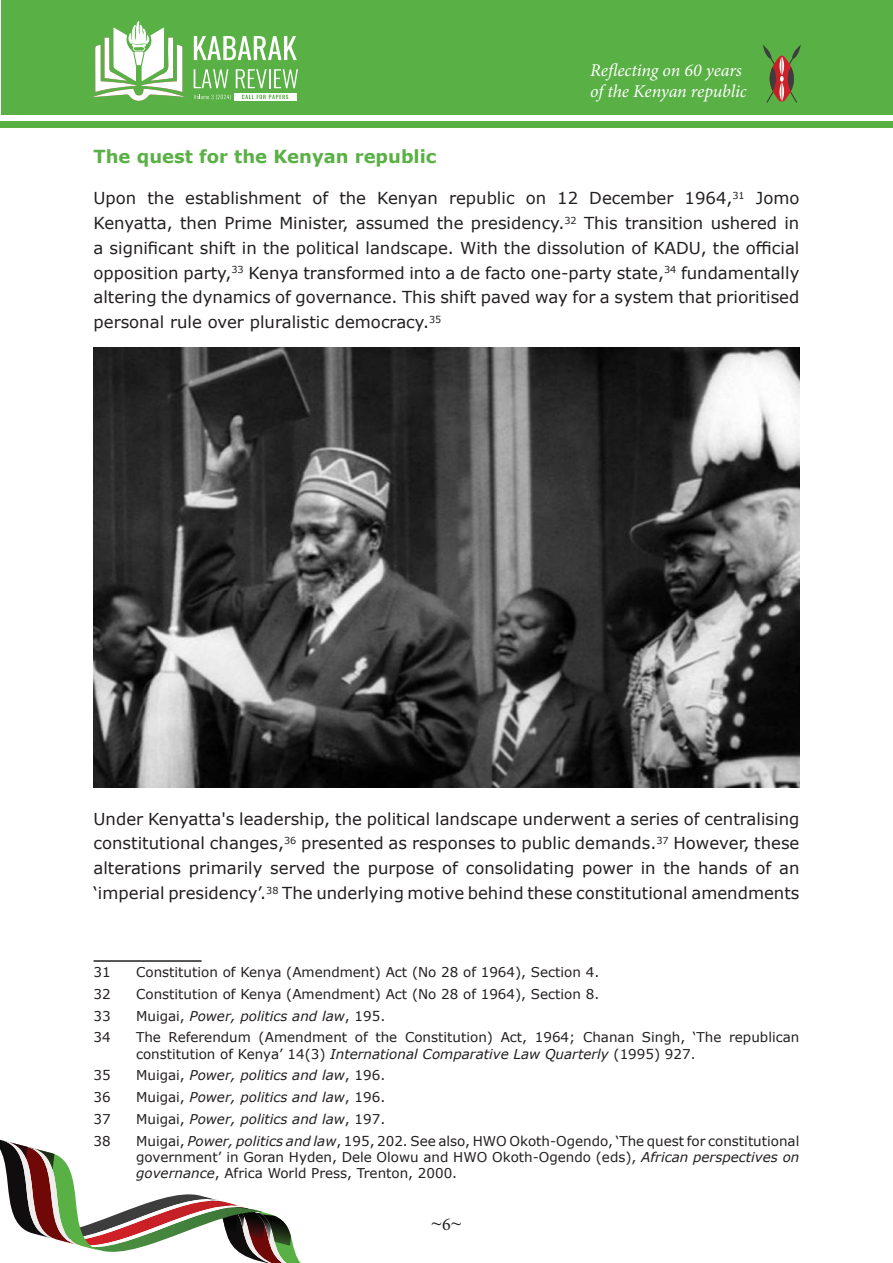
<style>
.page{position:relative;width:893px;height:1263px;background:#fff}
.page>*{position:absolute;margin:0;border:0;box-sizing:border-box;transform-origin:0 0}
.t1{font:italic 18px/21.6px "Minion Pro";letter-spacing:-.01em;color:#fff}
.t2{font:700 18px "Verdana";color:#59b045}
.t3{font:18px "Book Antiqua";color:#231f20}
.t4{font:16.5px/24.8px "Verdana";color:#231f20;text-align:justify}
.t5{font:13.5px/16.2px "Verdana";color:#231f20}
.t6{font:italic 13.5px "Verdana";color:#231f20}
.s1{font-style:normal}
.s2{font-style:italic}
.s3{font-family:"Minion Pro"}
</style>
<div class="page">
<svg style="left:0;top:1139px;width:301px;height:124px"></svg>
<div style="left:1px;top:0;width:891px;height:115px;background:#59b045"></div>
<svg style="left:194px;top:36px;width:103px;height:24px"></svg>
<svg style="left:194px;top:69px;width:34px;height:19px"></svg>
<svg style="left:236px;top:69px;width:62px;height:19px"></svg>
<svg style="left:235px;top:93px;width:62px;height:8px"></svg>
<svg style="left:194px;top:95px;width:37px;height:5px"></svg>
<svg style="left:242px;top:95px;width:46px;height:4px"></svg>
<svg style="left:93px;top:21px;width:92px;height:80px"></svg>
<svg style="left:763px;top:45px;width:38px;height:58px"></svg>
<div style="left:1px;top:121px;width:892px;height:7px;background:#59b045"></div>
<img style="left:94px;top:348px;width:705px;height:440px">
<hr style="left:94px;top:960px;width:108px;height:2px;background:#231f20">
<p class="t1" style="left:590px;top:59px;width:158px">Reflecting on 60 years of the Kenyan republic</p>
<p class="t2" style="left:94px;top:143px;width:344px">The quest for the Kenyan republic</p>
<p class="t4" style="left:94px;top:186px;width:707px">Upon the establishment of the Kenyan republic on 12 December 1964,<sup>31</sup> Jomo Kenyatta, then Prime Minister, assumed the presidency.<sup>32</sup> This transition ushered in a significant shift in the political landscape. With the dissolution of KADU, the official opposition party,<sup>33</sup> Kenya transformed into a de facto one-party state,<sup>34</sup> fundamentally altering the dynamics of governance. This shift paved way for a system that prioritised personal rule over pluralistic democracy.<sup>35</sup></p>
<p class="t4" style="left:94px;top:806px;width:707px">Under Kenyatta's leadership, the political landscape underwent a series of centralising constitutional changes,<sup>36</sup> presented as responses to public demands.<sup>37</sup> However, these alterations primarily served the purpose of consolidating power in the hands of an ‘imperial presidency’.<sup>38</sup> The underlying motive behind these constitutional amendments</p>
<p class="t5" style="left:94px;top:964px;width:19px">31</p>
<p class="t5" style="left:136px;top:964px;width:465px">Constitution of Kenya (Amendment) Act (No 28 of 1964), Section 4.</p>
<p class="t5" style="left:94px;top:986px;width:19px">32</p>
<p class="t5" style="left:136px;top:986px;width:465px">Constitution of Kenya (Amendment) Act (No 28 of 1964), Section 8.</p>
<p class="t5" style="left:94px;top:1007px;width:19px">33</p>
<p class="t6" style="left:136px;top:1006px;width:251px"><span class="s1">Muigai,</span> Power, politics and law<span class="s1">, 195.</span></p>
<p class="t5" style="left:94px;top:1029px;width:19px">34</p>
<p class="t5" style="left:136px;top:1029px;width:665px">The Referendum (Amendment of the Constitution) Act, 1964; Chanan Singh, ‘The republican constitution of Kenya’ 14(3) <span class="s2">International Comparative Law Quarterly</span> (1995) 927.</p>
<p class="t5" style="left:94px;top:1067px;width:19px">35</p>
<p class="t6" style="left:136px;top:1066px;width:251px"><span class="s1">Muigai,</span> Power, politics and law<span class="s1">, 196.</span></p>
<p class="t5" style="left:94px;top:1089px;width:19px">36</p>
<p class="t6" style="left:136px;top:1088px;width:251px"><span class="s1">Muigai,</span> Power, politics and law<span class="s1">, 196.</span></p>
<p class="t5" style="left:94px;top:1111px;width:19px">37</p>
<p class="t6" style="left:136px;top:1109px;width:251px"><span class="s1">Muigai,</span> Power, politics and law<span class="s1">, 197.</span></p>
<p class="t5" style="left:94px;top:1132px;width:19px">38</p>
<p class="t5" style="left:136px;top:1132px;width:665px;text-align:justify">Muigai, <span class="s2">Power, politics and law</span>, 195, 202. See also, HWO Okoth-Ogendo, ‘The quest for constitutional government’ in Goran Hyden, Dele Olowu and HWO Okoth-Ogendo (eds), <span class="s2">African perspectives on governance</span>, Africa World Press, Trenton, 2000.</p>
<p class="t3" style="left:431px;top:1211px;width:32px">~<span class="s3">6</span>~</p>
</div>
